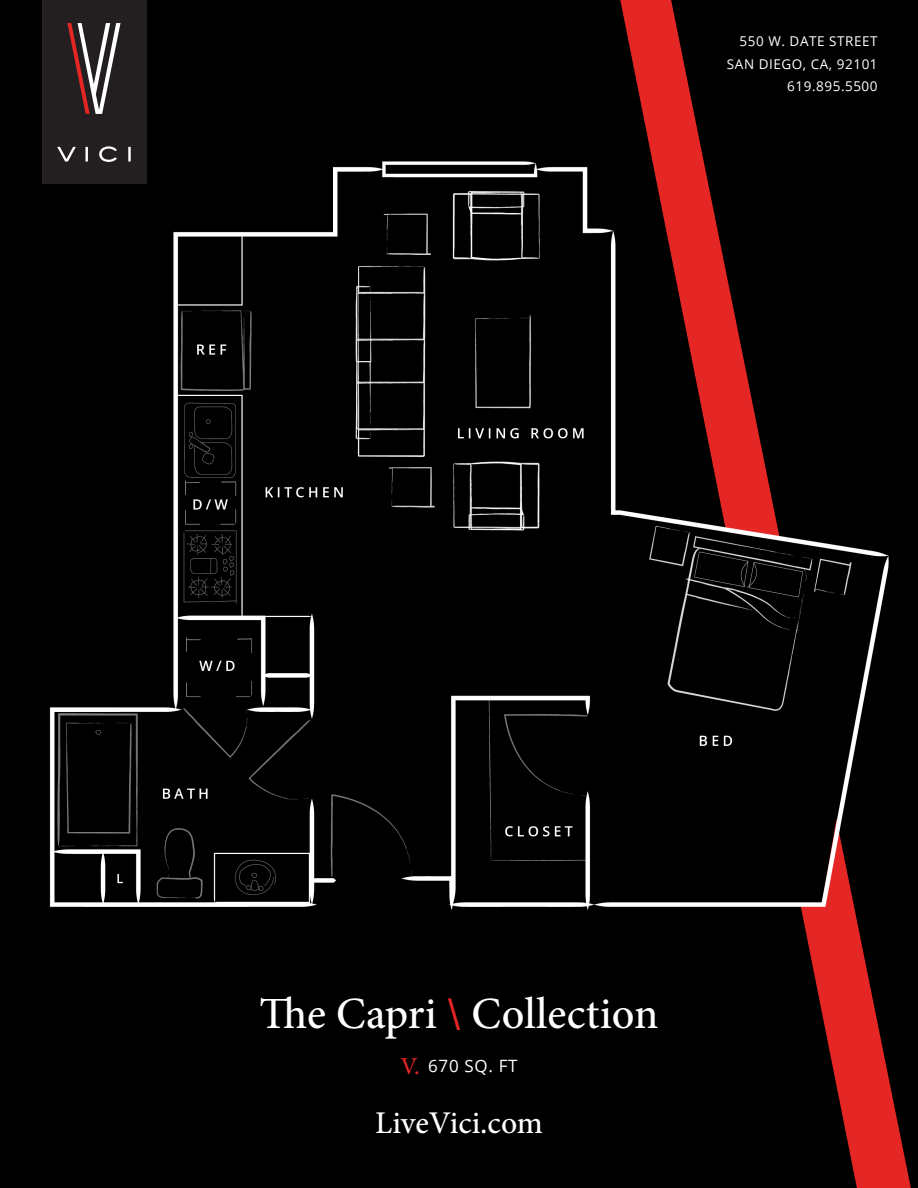
<style>
.page{position:relative;width:918px;height:1188px;background:#000}
.page>*{position:absolute;margin:0;border:0;box-sizing:border-box;transform-origin:0 0}
.t1{font:500 44.7px "Minion Pro";letter-spacing:.005em;color:#fff}
.t2{font:500 31.65px "Minion Pro";color:#fff}
.t3{font:500 24.3px "Minion Pro";color:#e42625}
.t4{font:16.95px "Open Sans";letter-spacing:.04em;color:#fff}
.t5{font:13.5px/22.5px "Open Sans";letter-spacing:.04em;color:#fff;text-align:right}
.s1{font-weight:700;color:#e42625}
</style>
<div class="page">
<div style="left:42px;top:0;width:105px;height:184px;background:#231f20"></div>
<svg style="left:67px;top:23px;width:54px;height:91px"></svg>
<svg style="left:57px;top:146px;width:74px;height:15px"></svg>
<svg style="left:620px;top:0;width:291px;height:1188px"></svg>
<img style="left:49px;top:161px;width:853px;height:749px">
<p class="t5" style="left:727px;top:30px;width:152px">550 W. DATE STREET<br>SAN DIEGO, CA, 92101<br>619.895.5500</p>
<h1 class="t1" style="left:260px;top:983px;width:400px">The Capri <span class="s1">\</span> Collection</h1>
<p class="t3" style="left:400px;top:1050px;width:21px">V.</p>
<p class="t4" style="left:428px;top:1054px;width:91px">670 SQ. FT</p>
<h2 class="t2" style="left:375px;top:1102px;width:169px">LiveVici.com</h2>
</div>
